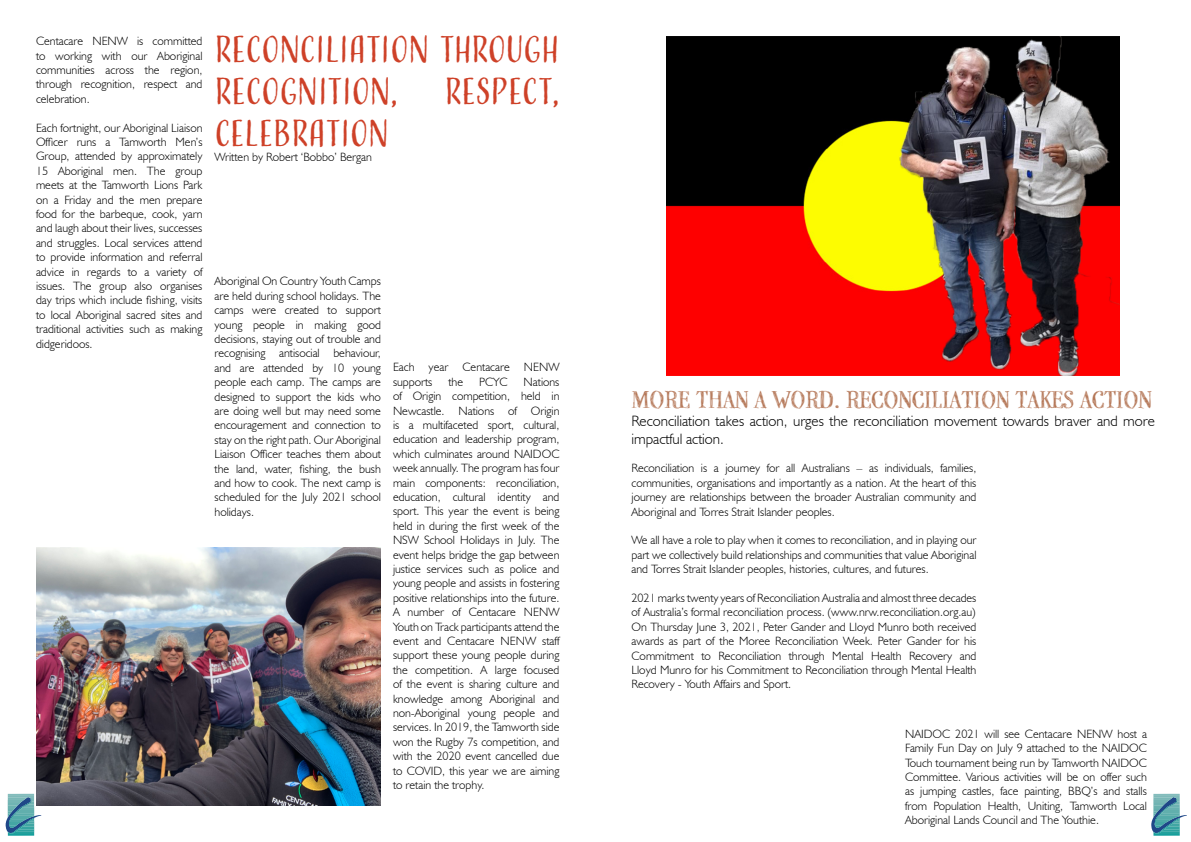
<style>
.page{position:relative;width:1191px;height:842px;background:#fff}
.page>*{position:absolute;margin:0;border:0;box-sizing:border-box;transform-origin:0 0}
.t1{font:35px/42px "Adorn Condensed Sans";letter-spacing:-.01em;color:#ce4128}
.t2{font:27px "P22 Stanyan";color:#b47656}
.t3{font:300 15px/18px "Humanist 521 BT";color:#000}
.t4{font:300 12px/14.4px "Humanist 521 BT";color:#000;text-align:justify}
</style>
<div class="page">
<img style="left:36px;top:548px;width:345px;height:258px">
<img style="left:667px;top:36px;width:452px;height:340px">
<svg style="left:6px;top:794px;width:35px;height:42px"></svg>
<svg style="left:1151px;top:794px;width:36px;height:42px"></svg>
<p class="t4" style="left:36px;top:34px;width:168px">Centacare NENW is committed to working with our Aboriginal communities across the region, through recognition, respect and celebration.</p>
<p class="t4" style="left:36px;top:120px;width:168px">Each fortnight, our Aboriginal Liaison Officer runs a Tamworth Men’s Group, attended by approximately 15 Aboriginal men. The group meets at the Tamworth Lions Park on a Friday and the men prepare food for the barbeque, cook, yarn and laugh about their lives, successes and struggles. Local services attend to provide information and referral advice in regards to a variety of issues. The group also organises day trips which include fishing, visits to local Aboriginal sacred sites and traditional activities such as making didgeridoos.</p>
<h1 class="t1" style="left:214px;top:31px;width:346px">RECONCILIATION THROUGH<br>RECOGNITION,</h1>
<h1 class="t1" style="left:444px;top:73px;width:117px">RESPECT,</h1>
<h1 class="t1" style="left:214px;top:115px;width:176px">CELEBRATION</h1>
<p class="t4" style="left:214px;top:149px;width:159px">Written by Robert ‘Bobbo’ Bergan</p>
<p class="t4" style="left:214px;top:274px;width:168px">Aboriginal On Country Youth Camps are held during school holidays. The camps were created to support young people in making good decisions, staying out of trouble and recognising antisocial behaviour, and are attended by 10 young people each camp. The camps are designed to support the kids who are doing well but may need some encouragement and connection to stay on the right path. Our Aboriginal Liaison Officer teaches them about the land, water, fishing, the bush and how to cook. The next camp is scheduled for the July 2021 school holidays.</p>
<p class="t4" style="left:393px;top:360px;width:168px">Each year Centacare NENW supports</p>
<p class="t4" style="left:448px;top:374px;width:16px">the</p>
<p class="t4" style="left:479px;top:374px;width:30px">PCYC</p>
<p class="t4" style="left:393px;top:374px;width:168px;text-indent:131px">Nations of Origin competition, held in Newcastle. Nations of Origin is a multifaceted sport, cultural, education and leadership program, which culminates around NAIDOC week annually. The program has four main components: reconciliation, education, cultural identity and sport. This year the event is being held in during the first week of the NSW School Holidays in July. The event helps bridge the gap between justice services such as police and young people and assists in fostering positive relationships into the future.<br>A number of Centacare NENW Youth on Track participants attend the event and Centacare NENW staff support these young people during the competition. A large focused of the event is sharing culture and knowledge among Aboriginal and non-Aboriginal young people and services. In 2019, the Tamworth side won the Rugby 7s competition, and with the 2020 event cancelled due to COVID, this year we are aiming to retain the trophy.</p>
<h2 class="t2" style="left:631px;top:383px;width:522px">MORE THAN A WORD. RECONCILIATION TAKES ACTION</h2>
<p class="t3" style="left:631px;top:411px;width:525px">Reconciliation takes action, urges the reconciliation movement towards braver and more impactful action.</p>
<p class="t4" style="left:631px;top:461px;width:346px">Reconciliation is a journey for all Australians – as individuals, families, communities, organisations and importantly as a nation. At the heart of this journey are relationships between the broader Australian community and Aboriginal and Torres Strait Islander peoples.</p>
<p class="t4" style="left:631px;top:533px;width:346px">We all have a role to play when it comes to reconciliation, and in playing our part we collectively build relationships and communities that value Aboriginal and Torres Strait Islander peoples, histories, cultures, and futures.</p>
<p class="t4" style="left:631px;top:590px;width:346px">2021 marks twenty years of Reconciliation Australia and almost three decades of Australia’s formal reconciliation process. (www.nrw.reconciliation.org.au)<br>On Thursday June 3, 2021, Peter Gander and Lloyd Munro both received awards as part of the Moree Reconciliation Week. Peter Gander for his Commitment to Reconciliation through Mental Health Recovery and Lloyd Munro for his Commitment to Reconciliation through Mental Health Recovery - Youth Affairs and Sport.</p>
<p class="t4" style="left:905px;top:726px;width:243px">NAIDOC 2021 will see Centacare NENW host a Family Fun Day on July 9 attached to the NAIDOC Touch tournament being run by Tamworth NAIDOC Committee. Various activities will be on offer such as jumping castles, face painting, BBQ’s and stalls from Population Health, Uniting, Tamworth Local Aboriginal Lands Council and The Youthie.</p>
</div>
